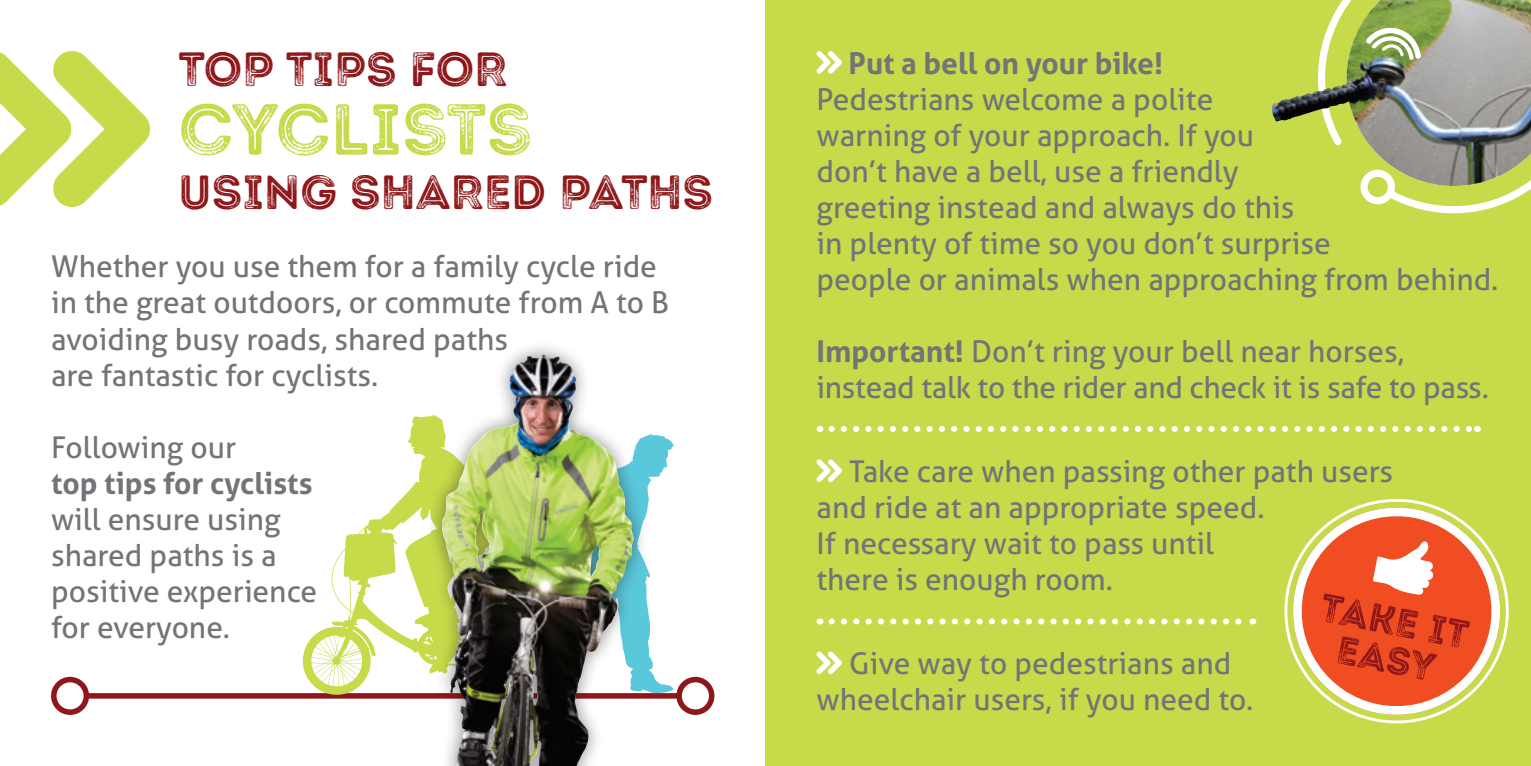
<style>
.page{position:relative;width:1531px;height:766px;background:#fff}
.page>*{position:absolute;margin:0;border:0;box-sizing:border-box;transform-origin:0 0}
.t1{font:72px "Intro Rust G Base 2 Line";color:#c7da49}
.t2{font:48px "Intro Rust G Base 2 Line";color:#8e171a}
.t3{font:30px/36px "Aller";color:#727477}
.t4{font:700 30px "Aller";color:#727477}
.s1{font-weight:700}
</style>
<div class="page">
<div style="left:765px;top:0;width:766px;height:765px;background:#c7da49"></div>
<svg style="left:816px;top:51px;width:26px;height:23px"></svg>
<svg style="left:816px;top:459px;width:26px;height:23px"></svg>
<svg style="left:816px;top:651px;width:26px;height:23px"></svg>
<svg style="left:0;top:51px;width:150px;height:156px"></svg>
<div style="left:51px;top:676px;width:38px;height:38px;border:6px solid #8e171a;border-radius:50%"></div>
<div style="left:86px;top:693px;width:593px;height:5px;background:#8e171a"></div>
<div style="left:676px;top:676px;width:38px;height:38px;border:6px solid #8e171a;border-radius:50%"></div>
<svg style="left:831px;top:426px;width:640px;height:6px"></svg>
<svg style="left:1317px;top:0;width:214px;height:214px"></svg>
<img style="left:1272px;top:84px;width:74px;height:38px">
<svg style="left:649px;top:434px;width:25px;height:259px"></svg>
<svg style="left:303px;top:416px;width:123px;height:278px"></svg>
<svg style="left:831px;top:618px;width:411px;height:6px"></svg>
<svg style="left:1284px;top:499px;width:225px;height:219px"></svg>
<svg style="left:1323px;top:536px;width:147px;height:143px;background:#e45837"></svg>
<div style="left:426px;top:339px;width:223px;height:426px;background:#231f20;opacity:.5"></div>
<img style="left:442px;top:354px;width:100px;height:345px">
<img style="left:1346px;top:0;width:185px;height:186px">
<p class="t2" style="left:179px;top:38px;width:330px">TOP TIPS FOR</p>
<p class="t1" style="left:179px;top:84px;width:355px">CYCLISTS</p>
<p class="t2" style="left:179px;top:161px;width:536px">USING SHARED PATHS</p>
<p class="t3" style="left:51px;top:249px;width:619px">Whether you use them for a family cycle ride in the great outdoors, or commute from A to B avoiding busy roads, shared paths</p>
<p class="t3" style="left:51px;top:357px;width:329px">are fantastic for cyclists.</p>
<p class="t3" style="left:51px;top:429px;width:187px">Following our</p>
<p class="t4" style="left:51px;top:464px;width:263px">top tips for cyclists</p>
<p class="t3" style="left:51px;top:501px;width:231px">will ensure using</p>
<p class="t3" style="left:51px;top:537px;width:227px">shared paths is a</p>
<p class="t3" style="left:51px;top:573px;width:268px">positive experience</p>
<p class="t3" style="left:51px;top:609px;width:181px">for everyone.</p>
<p class="t4" style="left:848px;top:44px;width:316px">Put a bell on your bike!</p>
<p class="t3" style="left:816px;top:81px;width:683px">Pedestrians welcome a polite<br>warning of your approach. If you<br>don’t have a bell, use a friendly<br>greeting instead and always do this<br>in plenty of time so you don’t surprise<br>people or animals when approaching from behind.</p>
<p class="t3" style="left:816px;top:333px;width:674px"><span class="s1">Important!</span> Don’t ring your bell near horses, instead talk to the rider and check it is safe to pass.</p>
<p class="t3" style="left:849px;top:453px;width:546px">Take care when passing other path users</p>
<p class="t3" style="left:816px;top:489px;width:450px">and ride at an appropriate speed.</p>
<p class="t3" style="left:816px;top:525px;width:399px">If necessary wait to pass until</p>
<p class="t3" style="left:816px;top:561px;width:298px">there is enough room.</p>
<p class="t3" style="left:849px;top:645px;width:384px">Give way to pedestrians and</p>
<p class="t3" style="left:816px;top:681px;width:438px">wheelchair users, if you need to.</p>
</div>
